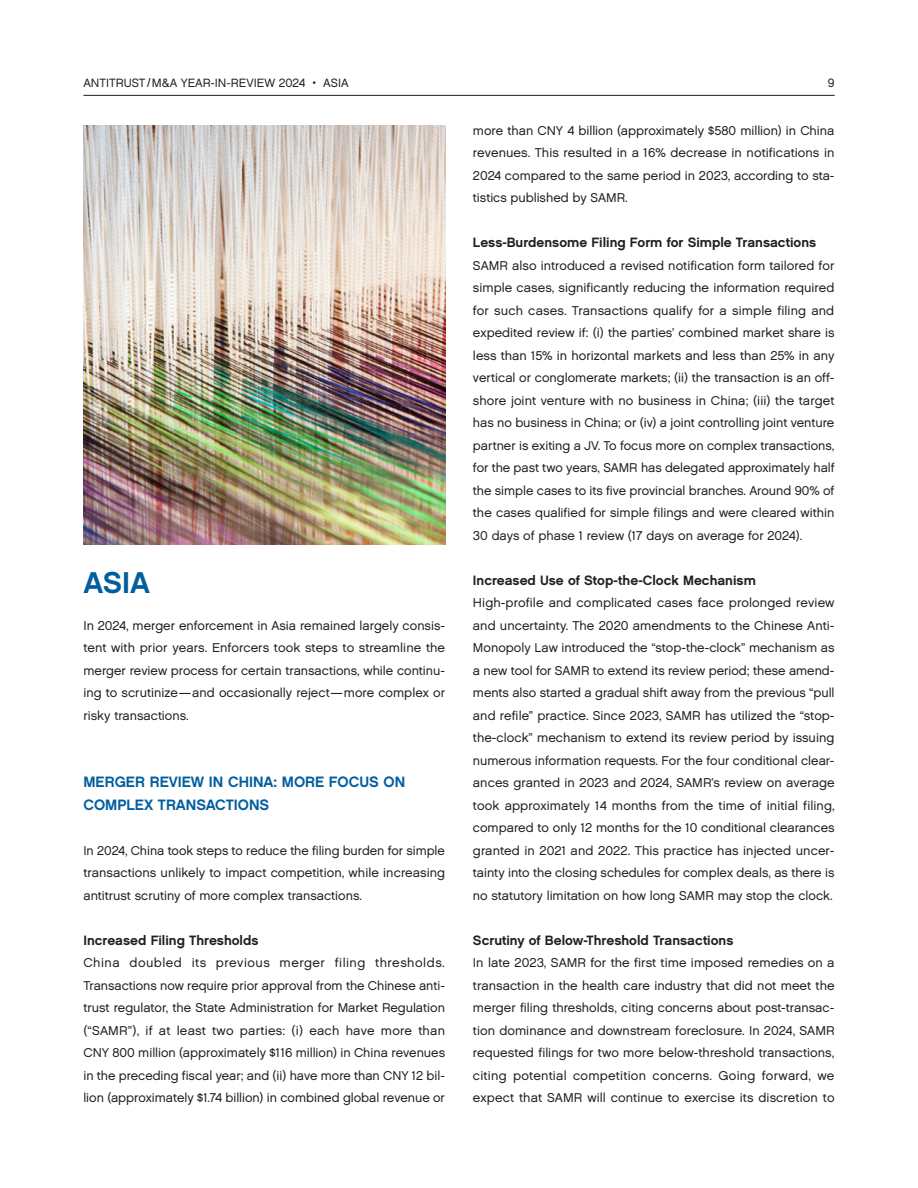
<style>
.page{position:relative;width:918px;height:1188px;background:#fff}
.page>*{position:absolute;margin:0;border:0;box-sizing:border-box;transform-origin:0 0}
.Country_Section_Headline{font:30px "Chalet New York Nineteen Sixty";color:#005e9e}
.Subhead_Level_1_10pt{font:15px/22.5px "Chalet New York Nineteen Sixty";color:#005e9e}
.Subhead_Level_2__9pt{font:13.5px "Chalet New York Nineteen Sixty";color:#231f20}
.Body_Copy{font:12.75px/22.5px "Chalet London Nineteen Sixty";color:#231f20;text-align:justify}
.t1{font:12px "Chalet London Nineteen Sixty";color:#231f20}
</style>
<div class="page">
<hr style="left:83px;top:95px;width:752px;height:1px;background:#231f20">
<img style="left:83px;top:126px;width:362px;height:419px">
<p class="t1" style="left:83px;top:76px;width:15px">Antitrust</p>
<p class="t1" style="left:147px;top:76px;width:49px">/M&amp;A Year</p>
<p class="t1" style="left:211px;top:76px;width:51px">-in-Review</p>
<p class="t1" style="left:279px;top:76px;width:59px">2024 • Asia</p>
<p class="t1" style="left:828px;top:76px;width:8px">9</p>
<p class="Country_Section_Headline" style="left:83px;top:564px;width:68px">ASIA</p>
<p class="Body_Copy" style="left:83px;top:614px;width:363px">In 2024, merger enforcement in Asia remained largely consis&shy;tent with prior years. Enforcers took steps to streamline the merger review process for certain transactions, while continu&shy;ing to scrutinize—and occasionally reject—more complex or risky transactions.</p>
<p class="Subhead_Level_1_10pt" style="left:83px;top:771px;width:323px">MERGER REVIEW IN CHINA: MORE FOCUS ON<br>COMPLEX TRANSACTIONS</p>
<p class="Body_Copy" style="left:83px;top:839px;width:363px">In 2024, China took steps to reduce the filing burden for simple transactions unlikely to impact competition, while increasing antitrust scrutiny of more complex transactions.</p>
<p class="Subhead_Level_2__9pt" style="left:83px;top:932px;width:177px">Increased Filing Thresholds</p>
<p class="Body_Copy" style="left:83px;top:951px;width:363px">China doubled its previous merger filing thresholds.<br>Transactions now require prior approval from the Chinese anti&shy;trust regulator, the State Administration for Market Regulation (“SAMR”), if at least two parties: (i) each have more than CNY 800 million (approximately $116 million) in China revenues in the preceding fiscal year; and (ii) have more than CNY 12 bil&shy;lion (approximately $1.74 billion) in combined global revenue or</p>
<p class="Body_Copy" style="left:473px;top:119px;width:363px">more than CNY 4 billion (approximately $580 million) in China revenues. This resulted in a 16% decrease in notifications in 2024 compared to the same period in 2023, according to sta&shy;tistics published by SAMR.</p>
<p class="Subhead_Level_2__9pt" style="left:473px;top:234px;width:345px">Less-Burdensome Filing Form for Simple Transactions</p>
<p class="Body_Copy" style="left:473px;top:254px;width:363px">SAMR also introduced a revised notification form tailored for simple cases, significantly reducing the information required for such cases. Transactions qualify for a simple filing and expedited review if: (i) the parties’ combined market share is less than 15% in horizontal markets and less than 25% in any vertical or conglomerate markets; (ii) the transaction is an off&shy;shore joint venture with no business in China; (iii) the target has no business in China; or (iv) a joint controlling joint venture partner is exiting a JV. To focus more on complex transactions, for the past two years, SAMR has delegated approximately half the simple cases to its five provincial branches. Around 90% of the cases qualified for simple filings and were cleared within 30 days of phase 1 review (17 days on average for 2024).</p>
<p class="Subhead_Level_2__9pt" style="left:473px;top:572px;width:284px">Increased Use of Stop-the-Clock Mechanism</p>
<p class="Body_Copy" style="left:473px;top:591px;width:363px">High-profile and complicated cases face prolonged review and uncertainty. The 2020 amendments to the Chinese Anti-Monopoly Law introduced the “stop-the-clock” mechanism as a new tool for SAMR to extend its review period; these amend&shy;ments also started a gradual shift away from the previous “pull and refile” practice. Since 2023, SAMR has utilized the “stop&shy;the-clock” mechanism to extend its review period by issuing numerous information requests. For the four conditional clear&shy;ances granted in 2023 and 2024, SAMR’s review on average took approximately 14 months from the time of initial filing, compared to only 12 months for the 10 conditional clearances granted in 2021 and 2022. This practice has injected uncer&shy;tainty into the closing schedules for complex deals, as there is no statutory limitation on how long SAMR may stop the clock.</p>
<p class="Subhead_Level_2__9pt" style="left:473px;top:932px;width:262px">Scrutiny of Below-Threshold Transactions</p>
<p class="Body_Copy" style="left:473px;top:951px;width:363px">In late 2023, SAMR for the first time imposed remedies on a transaction in the health care industry that did not meet the merger filing thresholds, citing concerns about post-transac&shy;tion dominance and downstream foreclosure. In 2024, SAMR requested filings for two more below-threshold transactions, citing potential competition concerns. Going forward, we expect that SAMR will continue to exercise its discretion to</p>
</div>
